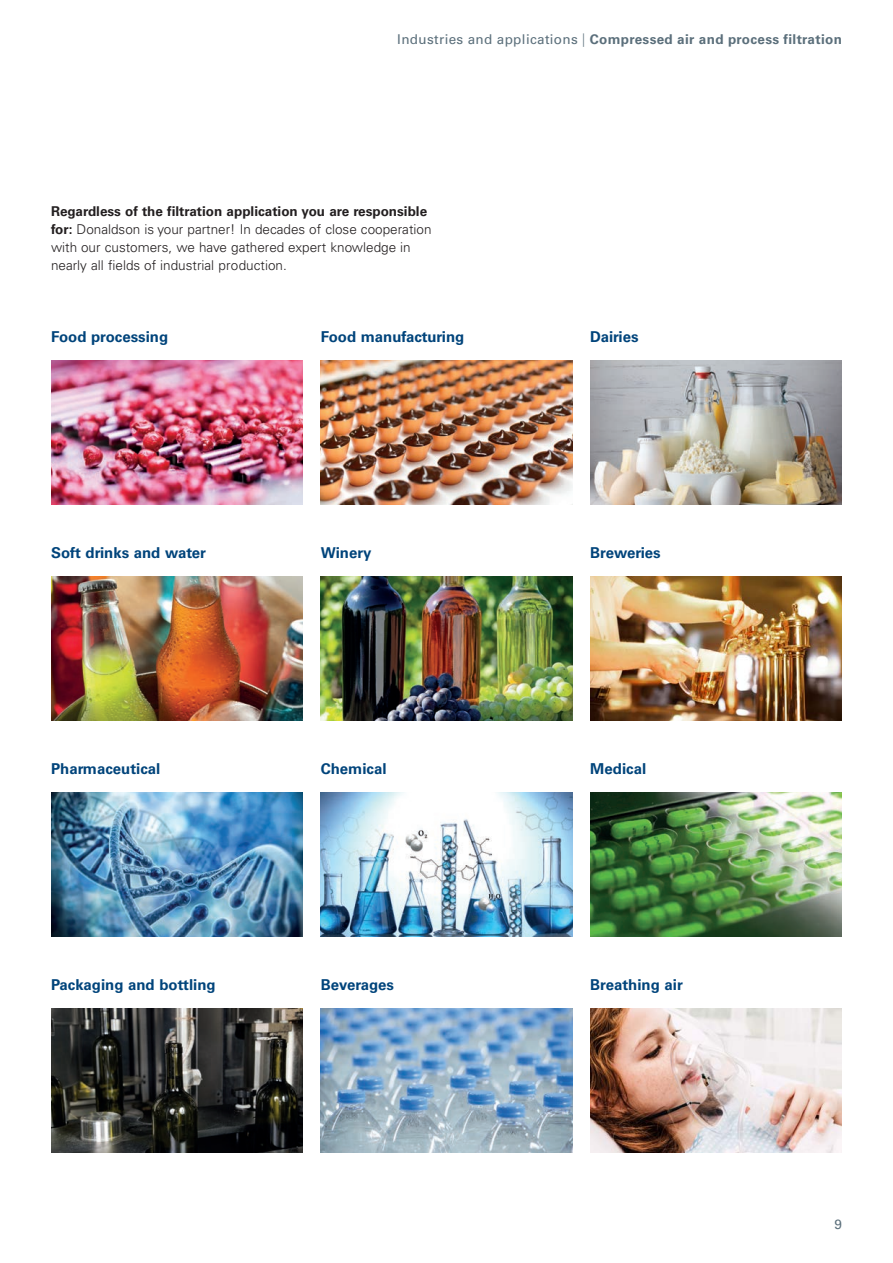
<style>
.page{position:relative;width:893px;height:1263px;background:#fff}
.page>*{position:absolute;margin:0;border:0;box-sizing:border-box;transform-origin:0 0}
.t1{font:700 15px "Univers LT Pro 65";color:#00447b}
.t2{font:300 13.5px/18px "Univers LT Pro 45";color:#231f20}
.t3{font:700 13.5px "Univers LT Pro 65";letter-spacing:.025em;color:#5b6f7b}
.t4{font:700 13.5px "Univers LT Pro 65";color:#231f20}
.t5{font:13.5px "Univers LT Pro 55 Roman";color:#5b6f7b}
.s1{font-family:"Univers LT Pro 55 Roman";font-weight:400}
.s2{font-family:"Helvetica Neue LT Std";font-weight:300}
.s3{font-family:"Univers LT Pro 65";font-weight:700}
</style>
<div class="page">
<img style="left:590px;top:360px;width:252px;height:144px">
<img style="left:51px;top:576px;width:252px;height:144px">
<img style="left:590px;top:576px;width:252px;height:144px">
<img style="left:51px;top:360px;width:252px;height:144px">
<img style="left:590px;top:792px;width:252px;height:144px">
<img style="left:321px;top:576px;width:251px;height:144px">
<img style="left:51px;top:1008px;width:252px;height:144px">
<img style="left:51px;top:792px;width:252px;height:144px">
<img style="left:321px;top:792px;width:251px;height:144px">
<img style="left:321px;top:360px;width:251px;height:144px">
<img style="left:321px;top:1008px;width:251px;height:144px">
<img style="left:590px;top:1008px;width:252px;height:144px">
<p class="t3" style="left:397px;top:31px;width:446px"><span class="s1">Industries and applications</span> <span class="s2">|</span> Compressed air and process filtration</p>
<p class="t4" style="left:51px;top:203px;width:378px">Regardless of the filtration application you are responsible</p>
<p class="t2" style="left:51px;top:220px;width:382px"><span class="s3">for:</span> Donaldson is your partner! In decades of close cooperation with our customers, we have gathered expert knowledge in nearly all fields of industrial production.</p>
<p class="t1" style="left:51px;top:328px;width:119px">Food processing</p>
<p class="t1" style="left:321px;top:328px;width:145px">Food manufacturing</p>
<p class="t1" style="left:590px;top:328px;width:50px">Dairies</p>
<p class="t1" style="left:51px;top:544px;width:157px">Soft drinks and water</p>
<p class="t1" style="left:590px;top:544px;width:72px">Breweries</p>
<p class="t1" style="left:321px;top:544px;width:52px">Winery</p>
<p class="t1" style="left:51px;top:760px;width:111px">Pharmaceutical</p>
<p class="t1" style="left:321px;top:760px;width:67px">Chemical</p>
<p class="t1" style="left:590px;top:760px;width:57px">Medical</p>
<p class="t1" style="left:51px;top:976px;width:166px">Packaging and bottling</p>
<p class="t1" style="left:321px;top:976px;width:75px">Beverages</p>
<p class="t1" style="left:590px;top:976px;width:94px">Breathing air</p>
<p class="t5" style="left:834px;top:1216px;width:9px">9</p>
</div>
